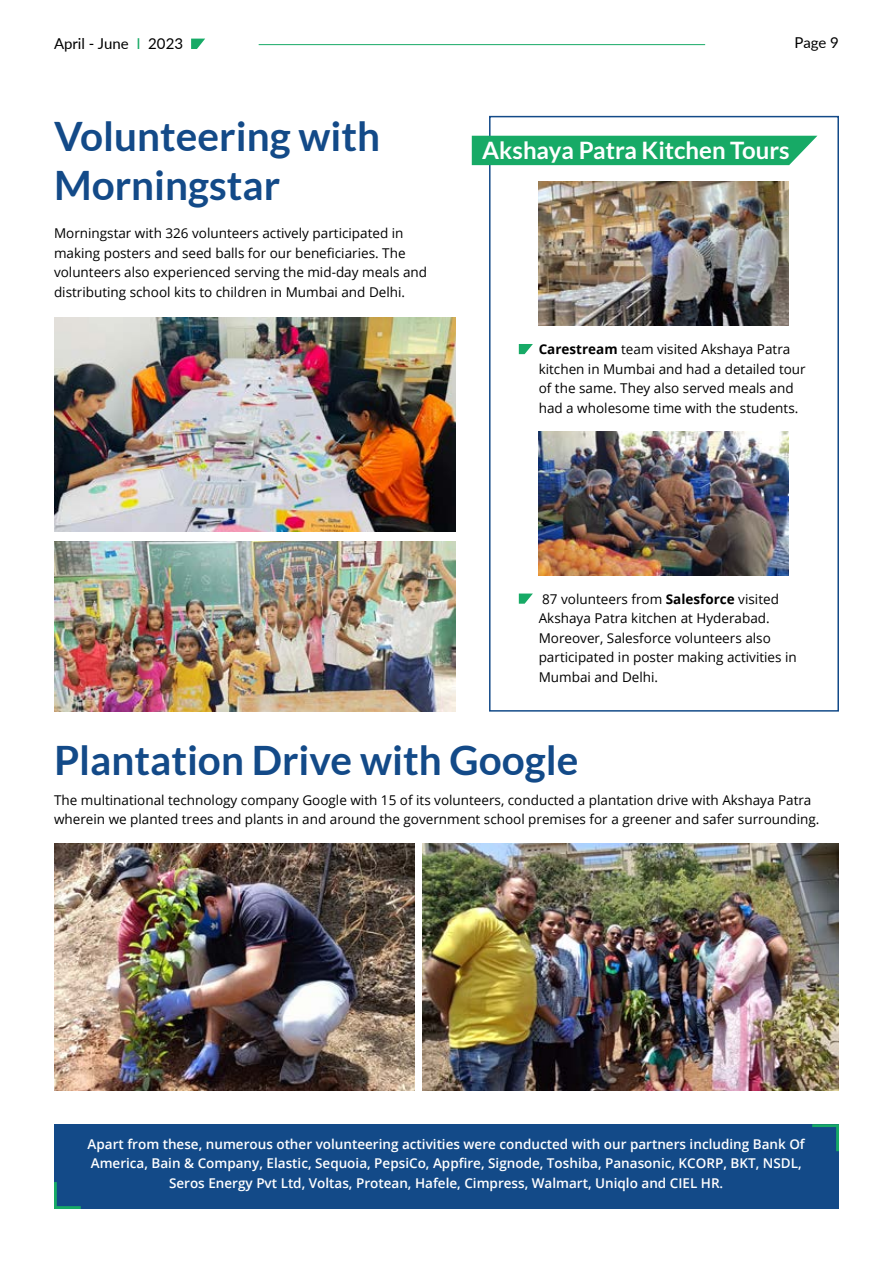
<style>
.page{position:relative;width:893px;height:1263px;background:#fff}
.page>*{position:absolute;margin:0;border:0;box-sizing:border-box;transform-origin:0 0}
.t1{font:700 40.5px/48.6px "Lato";color:#134a88}
.t2{font:700 24px "Lato";color:#fff}
.t3{font:15px "Lato";color:#000}
.t4{font:13.5px/19.5px "Open Sans";color:#000}
.t5{font:600 13.5px/19.5px "Open Sans";color:#fff;text-align:center}
.s1{color:#17aa66}
.s2{font-weight:700}
</style>
<div class="page">
<div style="left:489px;top:116px;width:350px;height:596px;border:2px solid #134a88"></div>
<img style="left:54px;top:318px;width:401px;height:214px">
<img style="left:539px;top:182px;width:249px;height:144px">
<img style="left:539px;top:431px;width:249px;height:144px">
<div style="left:54px;top:1124px;width:785px;height:85px;background:#134a88"></div>
<div style="left:472px;top:136px;width:345px;height:29px;background:#17aa66"></div>
<svg style="left:519px;top:344px;width:14px;height:10px"></svg>
<svg style="left:519px;top:593px;width:14px;height:11px"></svg>
<img style="left:422px;top:843px;width:417px;height:248px">
<img style="left:54px;top:843px;width:361px;height:248px">
<img style="left:54px;top:542px;width:401px;height:170px">
<svg style="left:54px;top:1182px;width:27px;height:27px"></svg>
<svg style="left:812px;top:1124px;width:27px;height:28px"></svg>
<hr style="left:259px;top:44px;width:446px;height:1px;background:#17aa66">
<svg style="left:191px;top:39px;width:14px;height:10px"></svg>
<p class="t3" style="left:54px;top:33px;width:131px">April - June <span class="s1">I</span> 2023</p>
<p class="t3" style="left:795px;top:32px;width:46px">Page 9</p>
<h1 class="t1" style="left:54px;top:112px;width:328px">Volunteering with<br>Morningstar</h1>
<p class="t4" style="left:54px;top:223px;width:375px">Morningstar with 326 volunteers actively participated in making posters and seed balls for our beneficiaries. The volunteers also experienced serving the mid-day meals and distributing school kits to children in Mumbai and Delhi.</p>
<h2 class="t2" style="left:482px;top:137px;width:309px">Akshaya Patra Kitchen Tours</h2>
<p class="t4" style="left:539px;top:339px;width:269px"><span class="s2">Carestream</span> team visited Akshaya Patra kitchen in Mumbai and had a detailed tour of the same. They also served meals and had a wholesome time with the students.</p>
<p class="t4" style="left:539px;top:589px;width:260px">87 volunteers from <span class="s2">Salesforce</span> visited Akshaya Patra kitchen at Hyderabad.<br>Moreover, Salesforce volunteers also participated in poster making activities in Mumbai and Delhi.</p>
<h1 class="t1" style="left:54px;top:736px;width:526px">Plantation Drive with Google</h1>
<p class="t4" style="left:54px;top:790px;width:767px">The multinational technology company Google with 15 of its volunteers, conducted a plantation drive with Akshaya Patra wherein we planted trees and plants in and around the government school premises for a greener and safer surrounding.</p>
<p class="t5" style="left:88px;top:1134px;width:719px">Apart from these, numerous other volunteering activities were conducted with our partners including Bank Of<br>America, Bain &amp; Company, Elastic, Sequoia, PepsiCo, Appfire, Signode, Toshiba, Panasonic, KCORP, BKT, NSDL,<br>Seros Energy Pvt Ltd, Voltas, Protean, Hafele, Cimpress, Walmart, Uniqlo and CIEL HR.</p>
</div>
